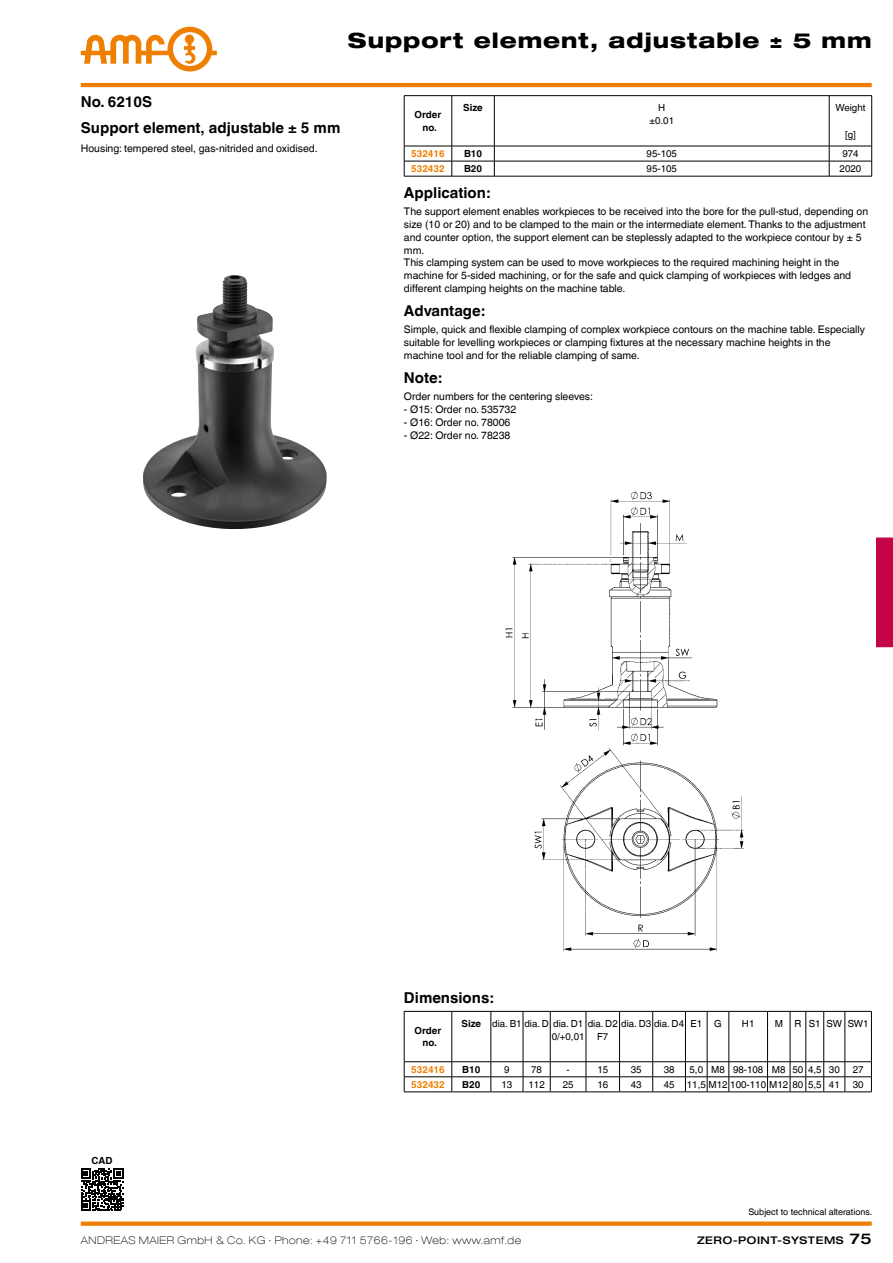
<style>
.page{position:relative;width:893px;height:1263px;background:#fff}
.page>*{position:absolute;margin:0;border:0;box-sizing:border-box;transform-origin:0 0}
.t1{font:800 expanded 21px "Helvetica Neue LT Com";letter-spacing:.045em;color:#000}
.t2{font:700 15px "Helvetica World";color:#000}
.t3{font:10.5px/12.8px "Helvetica World";color:#000}
.t4{font:100 expanded 10.5px "Helvetica Neue LT Com";letter-spacing:.05em;color:#000}
.t5{font:500 expanded 10.5px "Helvetica Neue LT Com";letter-spacing:.05em;color:#000}
.t6{font:9.75px/13.2px "Helvetica World";color:#000;text-align:center}
.t7{font:700 9.75px/12.8px "Helvetica World";color:#000;text-align:center}
.t8{font:700 9.75px "Helvetica World";color:#ee7f00}
.t9{font:9px "Helvetica World";color:#000}
.s1{font-weight:700}
.s2{font-size:15px}
</style>
<div class="page">
<hr style="left:81px;top:83px;width:791px;height:4px;background:#ee7f00">
<svg style="left:81px;top:27px;width:136px;height:44px"></svg>
<div style="left:876px;top:537px;width:17px;height:110px;background:#c50347"></div>
<div style="left:81px;top:1221px;width:791px;height:5px;background:#ee7f00"></div>
<img style="left:505px;top:491px;width:239px;height:461px">
<img style="left:143px;top:275px;width:184px;height:255px">
<hr style="left:404px;top:95px;width:48px;height:1px;background:#000">
<hr style="left:452px;top:95px;width:42px;height:1px;background:#000">
<hr style="left:494px;top:95px;width:335px;height:1px;background:#000">
<hr style="left:829px;top:95px;width:43px;height:1px;background:#000">
<svg style="left:404px;top:96px;width:468px;height:80px"></svg>
<hr style="left:404px;top:176px;width:48px;height:1px;background:#000">
<hr style="left:452px;top:176px;width:42px;height:1px;background:#000">
<hr style="left:494px;top:176px;width:335px;height:1px;background:#000">
<hr style="left:829px;top:176px;width:43px;height:1px;background:#000">
<svg style="left:404px;top:1011px;width:468px;height:81px"></svg>
<svg style="left:81px;top:1168px;width:42px;height:43px"></svg>
<h1 class="t1" style="left:348px;top:27px;width:525px">Support element, adjustable ± 5 mm</h1>
<h2 class="t2" style="left:81px;top:93px;width:73px">No. 6210S</h2>
<h2 class="t2" style="left:81px;top:119px;width:261px">Support element, adjustable ± 5 mm</h2>
<p class="t3" style="left:81px;top:142px;width:238px">Housing: tempered steel, gas-nitrided and oxidised.</p>
<p class="t7" style="left:415px;top:108px;width:28px">Order no.</p>
<p class="t7" style="left:463px;top:101px;width:21px">Size</p>
<p class="t6" style="left:649px;top:101px;width:26px">H ±0.01</p>
<p class="t6" style="left:835px;top:101px;width:31px">Weight</p>
<p class="t6" style="left:845px;top:128px;width:12px">[g]</p>
<p class="t8" style="left:411px;top:148px;width:35px">532416</p>
<p class="t7" style="left:464px;top:148px;width:20px">B10</p>
<p class="t6" style="left:647px;top:147px;width:32px">95-105</p>
<p class="t6" style="left:842px;top:147px;width:18px">974</p>
<p class="t8" style="left:411px;top:163px;width:35px">532432</p>
<p class="t7" style="left:464px;top:163px;width:20px">B20</p>
<p class="t6" style="left:647px;top:162px;width:32px">95-105</p>
<p class="t6" style="left:840px;top:162px;width:23px">2020</p>
<h2 class="t2" style="left:404px;top:184px;width:88px">Application:</h2>
<p class="t3" style="left:404px;top:205px;width:466px">The support element enables workpieces to be received into the bore for the pull-stud, depending on size (10 or 20) and to be clamped to the main or the intermediate element. Thanks to the adjustment and counter option, the support element can be steplessly adapted to the workpiece contour by ± 5 mm.<br>This clamping system can be used to move workpieces to the required machining height in the machine for 5-sided machining, or for the safe and quick clamping of workpieces with ledges and different clamping heights on the machine table.</p>
<h2 class="t2" style="left:404px;top:302px;width:82px">Advantage:</h2>
<p class="t3" style="left:404px;top:323px;width:463px">Simple, quick and flexible clamping of complex workpiece contours on the machine table. Especially suitable for levelling workpieces or clamping fixtures at the necessary machine heights in the machine tool and for the reliable clamping of same.</p>
<h2 class="t2" style="left:404px;top:369px;width:39px">Note:</h2>
<p class="t3" style="left:404px;top:390px;width:191px">Order numbers for the centering sleeves:</p>
<p class="t3" style="left:404px;top:403px;width:114px">- Ø15: Order no. 535732</p>
<p class="t3" style="left:404px;top:416px;width:108px">- Ø16: Order no. 78006</p>
<p class="t3" style="left:404px;top:429px;width:108px">- Ø22: Order no. 78238</p>
<p class="t7" style="left:92px;top:1155px;width:22px">CAD</p>
<h2 class="t2" style="left:404px;top:989px;width:91px">Dimensions:</h2>
<p class="t7" style="left:415px;top:1024px;width:28px">Order no.</p>
<p class="t6" style="left:461px;top:1017px;width:124px;text-align:right"><span class="s1">Size</span> dia. B1 dia. D dia. D1<br>0/+0,01</p>
<p class="t6" style="left:597px;top:1017px;width:126px;text-align:left;text-indent:-9px">dia. D2 dia. D3 dia. D4 E1 G<br>F7</p>
<p class="t6" style="left:742px;top:1017px;width:14px">H1</p>
<p class="t6" style="left:775px;top:1017px;width:95px">M R S1 SW SW1</p>
<p class="t8" style="left:411px;top:1064px;width:35px">532416</p>
<p class="t7" style="left:462px;top:1063px;width:20px">B10</p>
<p class="t6" style="left:504px;top:1063px;width:7px">9</p>
<p class="t6" style="left:531px;top:1063px;width:12px">78</p>
<p class="t6" style="left:566px;top:1063px;width:5px">-</p>
<p class="t6" style="left:597px;top:1063px;width:12px">15</p>
<p class="t6" style="left:631px;top:1063px;width:12px">35</p>
<p class="t6" style="left:664px;top:1063px;width:12px">38</p>
<p class="t6" style="left:689px;top:1063px;width:152px">5,0 M8 98-108 M8 50 4,5 30</p>
<p class="t6" style="left:853px;top:1063px;width:12px">27</p>
<p class="t8" style="left:411px;top:1079px;width:35px">532432</p>
<p class="t7" style="left:462px;top:1078px;width:20px">B20</p>
<p class="t6" style="left:501px;top:1078px;width:12px">13</p>
<p class="t6" style="left:528px;top:1078px;width:18px">112</p>
<p class="t6" style="left:563px;top:1078px;width:12px">25</p>
<p class="t6" style="left:597px;top:1078px;width:12px">16</p>
<p class="t6" style="left:631px;top:1078px;width:12px">43</p>
<p class="t6" style="left:664px;top:1078px;width:12px">45</p>
<p class="t6" style="left:687px;top:1078px;width:154px">11,5 M12 100-110 M12 80 5,5 41</p>
<p class="t6" style="left:853px;top:1078px;width:12px">30</p>
<p class="t9" style="left:748px;top:1207px;width:125px">Subject to technical alterations.</p>
<p class="t4" style="left:81px;top:1233px;width:442px">ANDREAS MAIER GmbH &amp; Co. KG ∙ Phone: +49 711 5766-196 ∙ Web: www.amf.de</p>
<p class="t5" style="left:697px;top:1233px;width:176px">ZERO-POINT-SYSTEMS <span class="s2">75</span></p>
</div>
